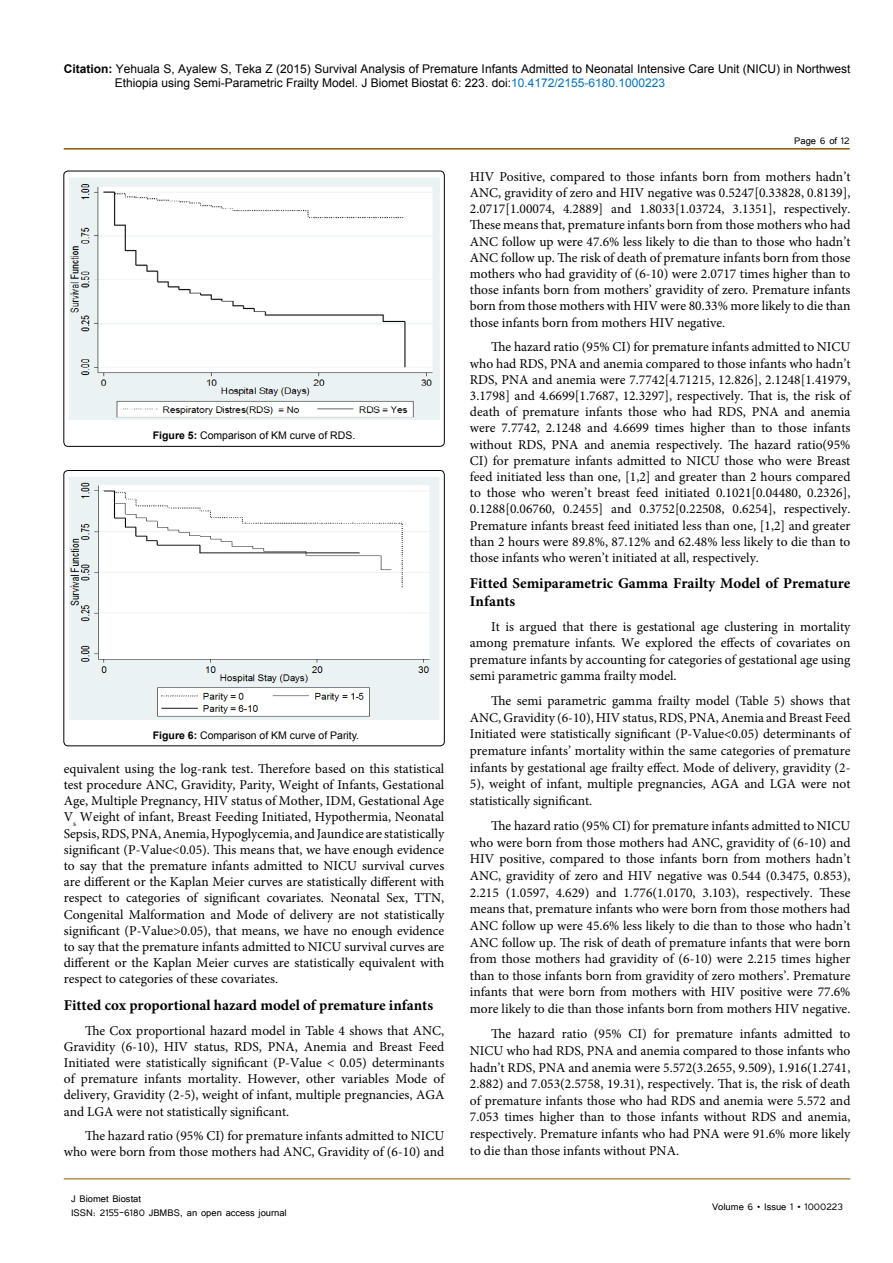
<style>
.page{position:relative;width:893px;height:1263px;background:#fff}
.page>*{position:absolute;margin:0;border:0;box-sizing:border-box;transform-origin:0 0}
.t1{font:700 15px/18px "Minion Pro";color:#000}
.t2{font:13.5px/16.2px "Minion Pro";color:#000;text-align:justify}
.t3{font:12px/14.4px "Arial";color:#000}
.t4{font:12px/14.4px "Tunga";color:#000}
.t5{font:10.5px "Arial";color:#000}
.s1{font-weight:700}
.s2{color:#0072bc}
</style>
<div class="page">
<hr style="left:64px;top:148px;width:786px;height:2px;background:#905501">
<hr style="left:64px;top:1179px;width:786px;height:1px;background:#905501">
<div style="left:64px;top:171px;width:380px;height:275px;border:1px solid #000;border-radius:4px"></div>
<img style="left:69px;top:178px;width:370px;height:242px">
<div style="left:64px;top:470px;width:380px;height:276px;border:1px solid #000;border-radius:4px"></div>
<img style="left:69px;top:477px;width:370px;height:242px">
<p class="t3" style="left:115px;top:61px;width:737px;text-indent:-51px"><span class="s1">Citation:</span> Yehuala S, Ayalew S, Teka Z (2015) Survival Analysis of Premature Infants Admitted to Neonatal Intensive Care Unit (NICU) in Northwest<br>Ethiopia using Semi-Parametric Frailty Model. J Biomet Biostat 6: 223. doi:<span class="s2">10.4172/2155-6180.1000223</span></p>
<p class="t5" style="left:153px;top:428px;width:204px"><span class="s1">Figure 5:</span> Comparison of KM curve of RDS.</p>
<p class="t5" style="left:153px;top:728px;width:208px"><span class="s1">Figure 6:</span> Comparison of KM curve of Parity.</p>
<p class="t2" style="left:64px;top:760px;width:382px">equivalent using the log-rank test. Therefore based on this statistical test procedure ANC, Gravidity, Parity, Weight of Infants, Gestational Age, Multiple Pregnancy, HIV status of Mother, IDM, Gestational Age V<sub>s</sub> Weight of infant, Breast Feeding Initiated, Hypothermia, Neonatal Sepsis, RDS, PNA, Anemia, Hypoglycemia, and Jaundice are statistically significant (P-Value&lt;0.05). This means that, we have enough evidence to say that the premature infants admitted to NICU survival curves are different or the Kaplan Meier curves are statistically different with respect to categories of significant covariates. Neonatal Sex, TTN, Congenital Malformation and Mode of delivery are not statistically significant (P-Value&gt;0.05), that means, we have no enough evidence to say that the premature infants admitted to NICU survival curves are different or the Kaplan Meier curves are statistically equivalent with respect to categories of these covariates.</p>
<p class="t1" style="left:64px;top:996px;width:371px">Fitted cox proportional hazard model of premature infants</p>
<p class="t2" style="left:64px;top:1022px;width:382px;text-indent:21px">The Cox proportional hazard model in Table 4 shows that ANC, Gravidity (6-10), HIV status, RDS, PNA, Anemia and Breast Feed Initiated were statistically significant (P-Value &lt; 0.05) determinants of premature infants mortality. However, other variables Mode of delivery, Gravidity (2-5), weight of infant, multiple pregnancies, AGA and LGA were not statistically significant.</p>
<p class="t2" style="left:64px;top:1128px;width:382px;text-align:right">The hazard ratio (95% CI) for premature infants admitted to NICU who were born from those mothers had ANC, Gravidity of (6-10) and</p>
<p class="t4" style="left:71px;top:1190px;width:217px">J Biomet Biostat<br>ISSN: 2155-6180 JBMBS, an open access journal</p>
<p class="t4" style="left:794px;top:133px;width:57px">Page 6 of 12</p>
<p class="t2" style="left:470px;top:168px;width:382px">HIV Positive, compared to those infants born from mothers hadn’t ANC, gravidity of zero and HIV negative was 0.5247[0.33828, 0.8139], 2.0717[1.00074, 4.2889] and 1.8033[1.03724, 3.1351], respectively.<br>These means that, premature infants born from those mothers who had ANC follow up were 47.6% less likely to die than to those who hadn’t ANC follow up. The risk of death of premature infants born from those mothers who had gravidity of (6-10) were 2.0717 times higher than to those infants born from mothers’ gravidity of zero. Premature infants born from those mothers with HIV were 80.33% more likely to die than those infants born from mothers HIV negative.</p>
<p class="t2" style="left:470px;top:339px;width:382px;text-indent:21px">The hazard ratio (95% CI) for premature infants admitted to NICU who had RDS, PNA and anemia compared to those infants who hadn’t RDS, PNA and anemia were 7.7742[4.71215, 12.826], 2.1248[1.41979, 3.1798] and 4.6699[1.7687, 12.3297], respectively. That is, the risk of death of premature infants those who had RDS, PNA and anemia were 7.7742, 2.1248 and 4.6699 times higher than to those infants without RDS, PNA and anemia respectively. The hazard ratio(95% CI) for premature infants admitted to NICU those who were Breast feed initiated less than one, [1,2] and greater than 2 hours compared to those who weren’t breast feed initiated 0.1021[0.04480, 0.2326], 0.1288[0.06760, 0.2455] and 0.3752[0.22508, 0.6254], respectively.<br>Premature infants breast feed initiated less than one, [1,2] and greater than 2 hours were 89.8%, 87.12% and 62.48% less likely to die than to those infants who weren’t initiated at all, respectively.</p>
<p class="t1" style="left:470px;top:574px;width:382px">Fitted Semiparametric Gamma Frailty Model of Premature<br>Infants</p>
<p class="t2" style="left:470px;top:619px;width:382px;text-indent:21px">It is argued that there is gestational age clustering in mortality among premature infants. We explored the effects of covariates on premature infants by accounting for categories of gestational age using semi parametric gamma frailty model.</p>
<p class="t2" style="left:470px;top:692px;width:382px;line-height:16.6px;text-indent:21px">The semi parametric gamma frailty model (Table 5) shows that ANC, Gravidity (6-10), HIV status, RDS, PNA, Anemia and Breast Feed Initiated were statistically significant (P-Value&lt;0.05) determinants of premature infants’ mortality within the same categories of premature infants by gestational age frailty effect. Mode of delivery, gravidity (2- 5), weight of infant, multiple pregnancies, AGA and LGA were not statistically significant.</p>
<p class="t2" style="left:470px;top:817px;width:382px;line-height:16.6px;text-indent:21px">The hazard ratio (95% CI) for premature infants admitted to NICU who were born from those mothers had ANC, gravidity of (6-10) and HIV positive, compared to those infants born from mothers hadn’t ANC, gravidity of zero and HIV negative was 0.544 (0.3475, 0.853), 2.215 (1.0597, 4.629) and 1.776(1.0170, 3.103), respectively. These means that, premature infants who were born from those mothers had ANC follow up were 45.6% less likely to die than to those who hadn’t ANC follow up. The risk of death of premature infants that were born from those mothers had gravidity of (6-10) were 2.215 times higher than to those infants born from gravidity of zero mothers’. Premature infants that were born from mothers with HIV positive were 77.6% more likely to die than those infants born from mothers HIV negative.</p>
<p class="t2" style="left:470px;top:1026px;width:382px;line-height:16.6px;text-indent:21px">The hazard ratio (95% CI) for premature infants admitted to NICU who had RDS, PNA and anemia compared to those infants who hadn’t RDS, PNA and anemia were 5.572(3.2655, 9.509), 1.916(1.2741, 2.882) and 7.053(2.5758, 19.31), respectively. That is, the risk of death of premature infants those who had RDS and anemia were 5.572 and 7.053 times higher than to those infants without RDS and anemia, respectively. Premature infants who had PNA were 91.6% more likely to die than those infants without PNA.</p>
<p class="t4" style="left:712px;top:1199px;width:132px">Volume 6 • Issue 1 • 1000223</p>
</div>
